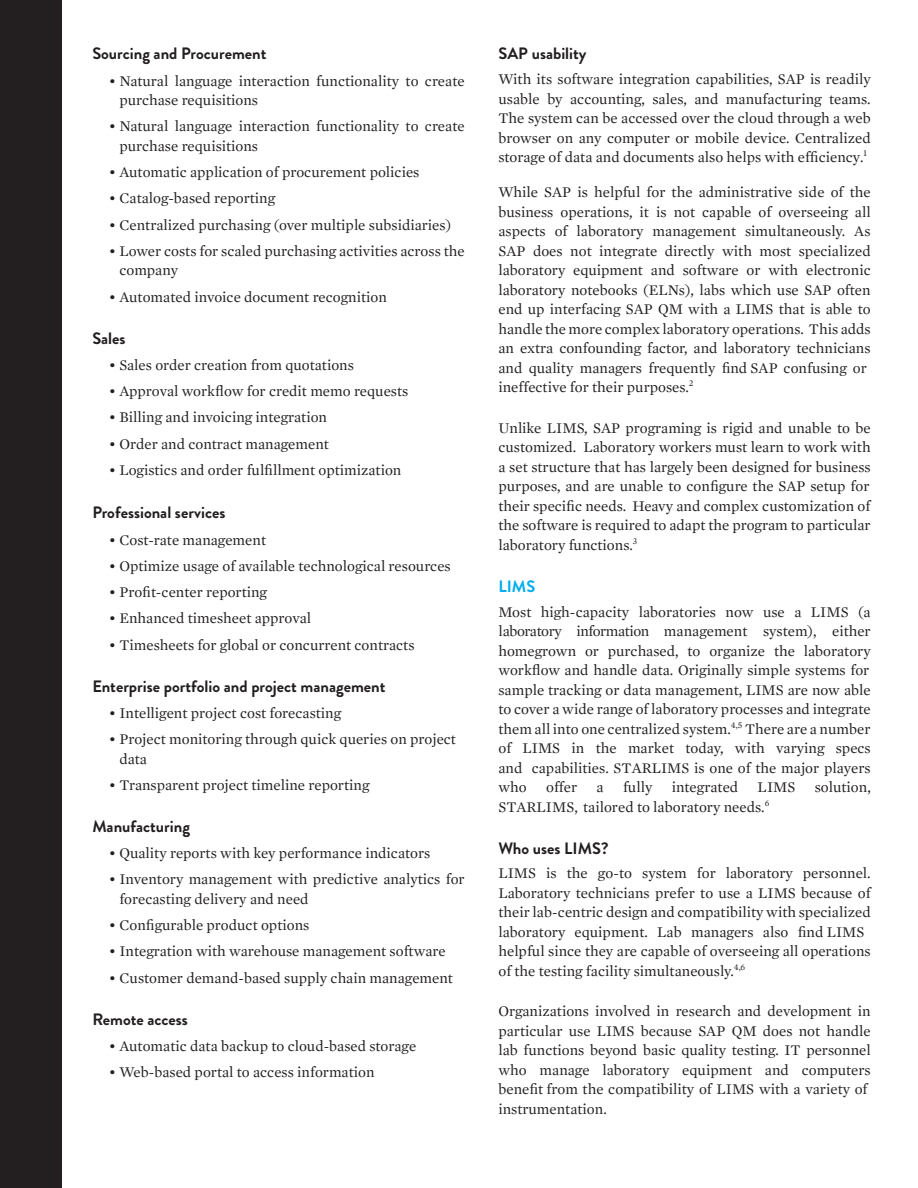
<style>
.page{position:relative;width:918px;height:1188px;background:#fff}
.page>*{position:absolute;margin:0;border:0;box-sizing:border-box;transform-origin:0 0}
.t1{font:700 16.5px "Brandon Grotesque";color:#231f20}
.t2{font:700 16.5px "Brandon Grotesque";color:#00aeef}
.t3{font:15px/19.5px "Mercury Text G1";color:#231f20}
</style>
<div class="page">
<div style="left:0;top:0;width:62px;height:1188px;background:#231f20"></div>
<h4 class="t1" style="left:92px;top:42px;width:176px">Sourcing and Procurement</h4>
<p class="t3" style="left:119px;top:71px;width:347px;text-indent:-10px">• Natural language interaction functionality to create purchase requisitions</p>
<p class="t3" style="left:119px;top:117px;width:347px;text-indent:-10px">• Natural language interaction functionality to create purchase requisitions</p>
<p class="t3" style="left:109px;top:163px;width:312px">• Automatic application of procurement policies</p>
<p class="t3" style="left:109px;top:189px;width:168px">• Catalog-based reporting</p>
<p class="t3" style="left:109px;top:215px;width:344px">• Centralized purchasing (over multiple subsidiaries)</p>
<p class="t3" style="left:119px;top:241px;width:347px;text-indent:-10px">• Lower costs for scaled purchasing activities across the company</p>
<p class="t3" style="left:109px;top:287px;width:279px">• Automated invoice document recognition</p>
<h4 class="t1" style="left:92px;top:327px;width:35px">Sales</h4>
<p class="t3" style="left:109px;top:355px;width:246px">• Sales order creation from quotations</p>
<p class="t3" style="left:109px;top:382px;width:301px">• Approval workflow for credit memo requests</p>
<p class="t3" style="left:109px;top:408px;width:220px">• Billing and invoicing integration</p>
<p class="t3" style="left:109px;top:434px;width:221px">• Order and contract management</p>
<p class="t3" style="left:109px;top:460px;width:294px">• Logistics and order fulfillment optimization</p>
<h4 class="t1" style="left:92px;top:501px;width:135px">Professional services</h4>
<p class="t3" style="left:109px;top:530px;width:159px">• Cost-rate management</p>
<p class="t3" style="left:109px;top:556px;width:343px">• Optimize usage of available technological resources</p>
<p class="t3" style="left:109px;top:583px;width:160px">• Profit-center reporting</p>
<p class="t3" style="left:109px;top:609px;width:204px">• Enhanced timesheet approval</p>
<p class="t3" style="left:109px;top:635px;width:307px">• Timesheets for global or concurrent contracts</p>
<h4 class="t1" style="left:92px;top:675px;width:295px">Enterprise portfolio and project management</h4>
<p class="t3" style="left:109px;top:703px;width:234px">• Intelligent project cost forecasting</p>
<p class="t3" style="left:119px;top:730px;width:338px;text-indent:-10px">• Project monitoring through quick queries on project data</p>
<p class="t3" style="left:109px;top:775px;width:262px">• Transparent project timeline reporting</p>
<h4 class="t1" style="left:92px;top:815px;width:99px">Manufacturing</h4>
<p class="t3" style="left:109px;top:844px;width:323px">• Quality reports with key performance indicators</p>
<p class="t3" style="left:119px;top:870px;width:347px;text-indent:-10px">• Inventory management with predictive analytics for forecasting delivery and need</p>
<p class="t3" style="left:109px;top:916px;width:202px">• Configurable product options</p>
<p class="t3" style="left:109px;top:942px;width:338px">• Integration with warehouse management software</p>
<p class="t3" style="left:109px;top:968px;width:346px">• Customer demand-based supply chain management</p>
<p class="t1" style="left:92px;top:1008px;width:97px">Remote access</p>
<p class="t3" style="left:109px;top:1036px;width:309px">• Automatic data backup to cloud-based storage</p>
<p class="t3" style="left:109px;top:1063px;width:267px">• Web-based portal to access information</p>
<p class="t1" style="left:498px;top:42px;width:90px">SAP usability</p>
<p class="t3" style="left:498px;top:70px;width:374px;text-align:justify">With its software integration capabilities, SAP is readily usable by accounting, sales, and manufacturing teams.<br>The system can be accessed over the cloud through a web browser on any computer or mobile device. Centralized storage of data and documents also helps with efficiency.<sup>1</sup></p>
<p class="t3" style="left:498px;top:183px;width:374px">While SAP is helpful for the administrative side of the business operations, it is not capable of overseeing all aspects of laboratory management simultaneously. As SAP does not integrate directly with most specialized laboratory equipment and software or with electronic laboratory notebooks (ELNs), labs which use SAP often end up interfacing SAP QM with a LIMS that is able to handle the more complex laboratory operations. This adds an extra confounding factor, and laboratory technicians and quality managers frequently find SAP confusing or ineffective for their purposes.<sup>2</sup></p>
<p class="t3" style="left:498px;top:418px;width:374px;text-align:justify">Unlike LIMS, SAP programing is rigid and unable to be customized. Laboratory workers must learn to work with a set structure that has largely been designed for business purposes, and are unable to configure the SAP setup for their specific needs. Heavy and complex customization of the software is required to adapt the program to particular laboratory functions.<sup>3</sup></p>
<p class="t2" style="left:498px;top:575px;width:38px">LIMS</p>
<p class="t3" style="left:498px;top:602px;width:374px;text-align:justify">Most high-capacity laboratories now use a LIMS (a laboratory information management system), either homegrown or purchased, to organize the laboratory workflow and handle data. Originally simple systems for sample tracking or data management, LIMS are now able to cover a wide range of laboratory processes and integrate them all into one centralized system.<sup>4,5</sup> There are a number of LIMS in the market today, with varying specs and capabilities. STARLIMS is one of the major players who</p>
<p class="t3" style="left:546px;top:778px;width:33px">offer</p>
<p class="t3" style="left:597px;top:778px;width:9px">a</p>
<p class="t3" style="left:623px;top:778px;width:31px">fully</p>
<p class="t3" style="left:672px;top:778px;width:68px">integrated</p>
<p class="t3" style="left:758px;top:778px;width:39px">LIMS</p>
<p class="t3" style="left:815px;top:778px;width:58px">solution,</p>
<p class="t3" style="left:498px;top:797px;width:272px">STARLIMS, tailored to laboratory needs.<sup>6</sup></p>
<p class="t1" style="left:498px;top:837px;width:112px">Who uses LIMS?</p>
<p class="t3" style="left:498px;top:864px;width:374px">LIMS is the go-to system for laboratory personnel.<br>Laboratory technicians prefer to use a LIMS because of their lab-centric design and compatibility with specialized laboratory equipment. Lab managers also find LIMS helpful since they are capable of overseeing all operations of the testing facility simultaneously.<sup>4,6</sup></p>
<p class="t3" style="left:498px;top:1002px;width:374px">Organizations involved in research and development in particular use LIMS because SAP QM does not handle lab functions beyond basic quality testing. IT personnel who manage laboratory equipment and computers benefit from the compatibility of LIMS with a variety of instrumentation.</p>
</div>
